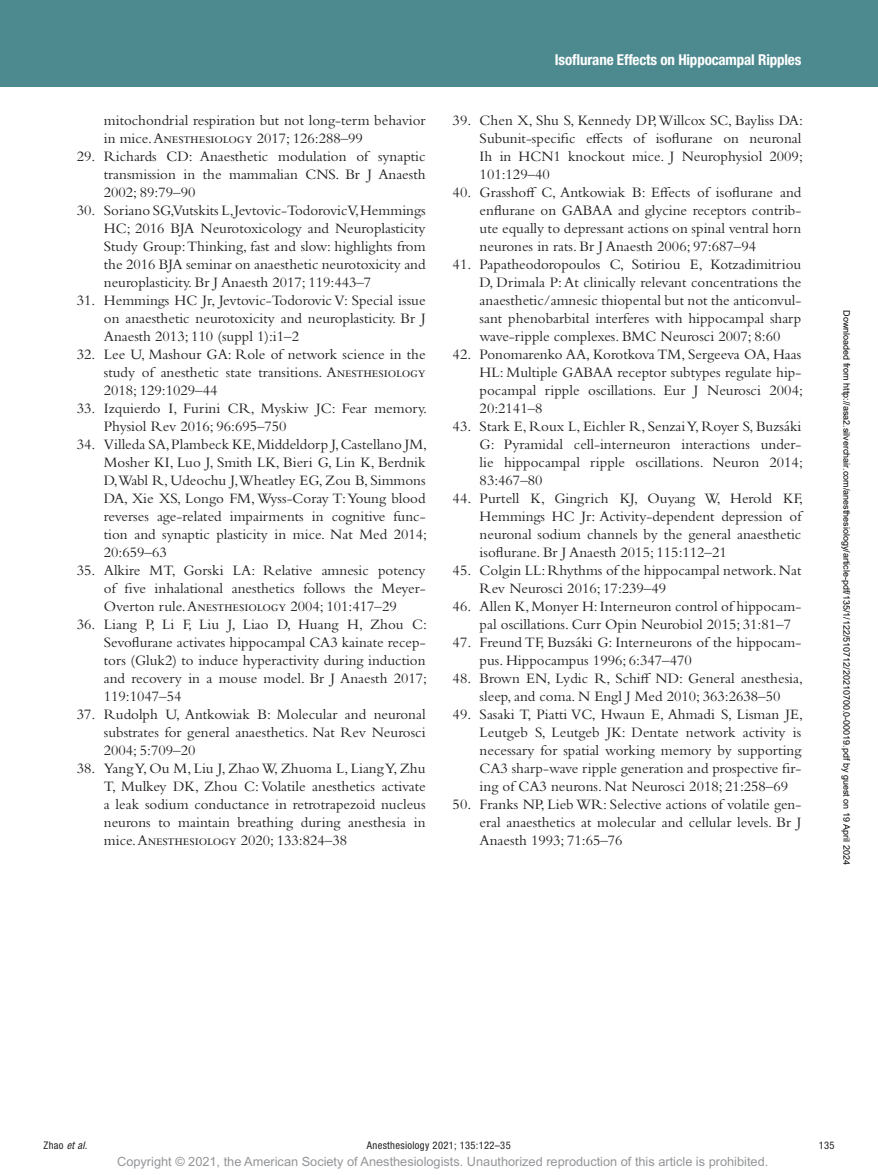
<style>
.page{position:relative;width:878px;height:1175px;background:#fff}
.page>*{position:absolute;margin:0;border:0;box-sizing:border-box;transform-origin:0 0}
.t1{font:15px/18px "Bembo Std";color:#231f20;text-align:justify}
.t2{font:700 condensed 15px "Helvetica Neue LT Std";letter-spacing:-.01em;color:#fff}
.t3{font:12.75px "Arial MT Std";color:#939598}
.t4{font:condensed 10.5px "Helvetica Neue LT Std";letter-spacing:.03em;color:#231f20}
.t5{font:italic condensed 10.5px "Helvetica Neue LT Std";color:#231f20}
.t6{font:9px "Arial";color:#000}
.s1{font-style:normal}
</style>
<div class="page">
<div style="left:0;top:0;width:878px;height:86px;background:#4d8a90"></div>
<p class="t1" style="left:104px;top:111px;width:323px">mitochondrial respiration but not long-term behavior in mice. Anesthesiology 2017; 126:288–99</p>
<p class="t1" style="left:104px;top:147px;width:323px;text-indent:-27px">29. Richards CD: Anaesthetic modulation of synaptic transmission in the mammalian CNS. Br J Anaesth 2002; 89:79–90</p>
<p class="t1" style="left:104px;top:201px;width:323px;text-indent:-27px">30. Soriano SG,Vutskits L, Jevtovic-Todorovic V, Hemmings HC; 2016 BJA Neurotoxicology and Neuroplasticity Study Group: Thinking, fast and slow: highlights from the 2016 BJA seminar on anaesthetic neurotoxicity and neuroplasticity. Br J Anaesth 2017; 119:443–7</p>
<p class="t1" style="left:104px;top:291px;width:323px;text-indent:-27px">31. Hemmings HC Jr, Jevtovic-Todorovic V: Special issue on anaesthetic neurotoxicity and neuroplasticity. Br J Anaesth 2013; 110 (suppl 1):i1–2</p>
<p class="t1" style="left:104px;top:345px;width:323px;text-indent:-27px">32. Lee U, Mashour GA: Role of network science in the study of anesthetic state transitions. Anesthesiology 2018; 129:1029–44</p>
<p class="t1" style="left:104px;top:399px;width:325px;text-indent:-27px">33. Izquierdo I, Furini CR, Myskiw JC: Fear memory.<br>Physiol Rev 2016; 96:695–750</p>
<p class="t1" style="left:104px;top:435px;width:325px;text-indent:-27px">34. Villeda SA, Plambeck KE, Middeldorp J, Castellano JM, Mosher KI, Luo J, Smith LK, Bieri G, Lin K, Berdnik D,Wabl R, Udeochu J,Wheatley EG, Zou B, Simmons DA, Xie XS, Longo FM, Wyss-Coray T: Young blood reverses age-related impairments in cognitive func&shy;tion and synaptic plasticity in mice. Nat Med 2014; 20:659–63</p>
<p class="t1" style="left:104px;top:561px;width:323px;text-indent:-27px">35. Alkire MT, Gorski LA: Relative amnesic potency of five inhalational anesthetics follows the Meyer-Overton rule. Anesthesiology 2004; 101:417–29</p>
<p class="t1" style="left:104px;top:615px;width:325px;text-indent:-27px">36. Liang P, Li F, Liu J, Liao D, Huang H, Zhou C:<br>Sevoflurane activates hippocampal CA3 kainate recep&shy;tors (Gluk2) to induce hyperactivity during induction and recovery in a mouse model. Br J Anaesth 2017; 119:1047–54</p>
<p class="t1" style="left:104px;top:705px;width:323px;text-indent:-27px">37. Rudolph U, Antkowiak B: Molecular and neuronal substrates for general anaesthetics. Nat Rev Neurosci 2004; 5:709–20</p>
<p class="t1" style="left:104px;top:759px;width:323px;text-indent:-27px">38. Yang Y, Ou M, Liu J, Zhao W, Zhuoma L, Liang Y, Zhu T, Mulkey DK, Zhou C: Volatile anesthetics activate a leak sodium conductance in retrotrapezoid nucleus neurons to maintain breathing during anesthesia in mice. Anesthesiology 2020; 133:824–38</p>
<p class="t2" style="left:555px;top:51px;width:248px">Isoflurane Effects on Hippocampal Ripples</p>
<p class="t1" style="left:479px;top:111px;width:325px;text-indent:-27px">39. Chen X, Shu S, Kennedy DP, Willcox SC, Bayliss DA:<br>Subunit-specific effects of isoflurane on neuronal Ih in HCN1 knockout mice. J Neurophysiol 2009; 101:129–40</p>
<p class="t1" style="left:479px;top:183px;width:323px;text-indent:-27px">40. Grasshoff C, Antkowiak B: Effects of isoflurane and enflurane on GABAA and glycine receptors contrib&shy;ute equally to depressant actions on spinal ventral horn neurones in rats. Br J Anaesth 2006; 97:687–94</p>
<p class="t1" style="left:479px;top:255px;width:323px;text-indent:-27px">41. Papatheodoropoulos C, Sotiriou E, Kotzadimitriou D, Drimala P: At clinically relevant concentrations the anaesthetic/amnesic thiopental but not the anticonvul&shy;sant phenobarbital interferes with hippocampal sharp wave-ripple complexes. BMC Neurosci 2007; 8:60</p>
<p class="t1" style="left:479px;top:345px;width:325px;text-indent:-27px">42. Ponomarenko AA, Korotkova TM, Sergeeva OA, Haas HL: Multiple GABAA receptor subtypes regulate hip&shy;pocampal ripple oscillations. Eur J Neurosci 2004; 20:2141–8</p>
<p class="t1" style="left:479px;top:417px;width:325px;text-indent:-27px">43. Stark E, Roux L, Eichler R, Senzai Y, Royer S, Buzsáki G: Pyramidal cell-interneuron interactions under&shy;lie hippocampal ripple oscillations. Neuron 2014; 83:467–80</p>
<p class="t1" style="left:479px;top:489px;width:325px;text-indent:-27px">44. Purtell K, Gingrich KJ, Ouyang W, Herold KF, Hemmings HC Jr: Activity-dependent depression of neuronal sodium channels by the general anaesthetic isoflurane. Br J Anaesth 2015; 115:112–21</p>
<p class="t1" style="left:479px;top:561px;width:323px;text-indent:-27px">45. Colgin LL: Rhythms of the hippocampal network. Nat<br>Rev Neurosci 2016; 17:239–49</p>
<p class="t1" style="left:479px;top:597px;width:323px;text-indent:-27px">46. Allen K, Monyer H: Interneuron control of hippocam&shy;pal oscillations. Curr Opin Neurobiol 2015; 31:81–7</p>
<p class="t1" style="left:479px;top:633px;width:323px;text-indent:-27px">47. Freund TF, Buzsáki G: Interneurons of the hippocam&shy;pus. Hippocampus 1996; 6:347–470</p>
<p class="t1" style="left:452px;top:669px;width:352px;text-align:center">48. Brown EN, Lydic R, Schiff ND: General anesthesia, sleep, and coma. N Engl J Med 2010; 363:2638–50</p>
<p class="t1" style="left:479px;top:705px;width:325px;text-indent:-27px">49. Sasaki T, Piatti VC, Hwaun E, Ahmadi S, Lisman JE, Leutgeb S, Leutgeb JK: Dentate network activity is necessary for spatial working memory by supporting CA3 sharp-wave ripple generation and prospective fir&shy;ing of CA3 neurons. Nat Neurosci 2018; 21:258–69</p>
<p class="t1" style="left:479px;top:795px;width:323px;text-indent:-27px">50. Franks NP, Lieb WR: Selective actions of volatile gen&shy;eral anaesthetics at molecular and cellular levels. Br J Anaesth 1993; 71:65–76</p>
<p class="t6" style="left:850px;top:310px;width:556px;rotate:90deg">Downloaded from http://asa2.silverchair.com/anesthesiology/article-pdf/135/1/122/510712/20210700.0-00019.pdf by guest on 19 April 2024</p>
<p class="t5" style="left:44px;top:1139px;width:45px"><span class="s1">Zhao</span> et al.</p>
<p class="t4" style="left:367px;top:1139px;width:145px">Anesthesiology 2021; 135:122–35</p>
<p class="t4" style="left:818px;top:1139px;width:17px">135</p>
<p class="t3" style="left:117px;top:1154px;width:652px">Copyright © 2021, the American Society of Anesthesiologists. Unauthorized reproduction of this article is prohibited.</p>
</div>
